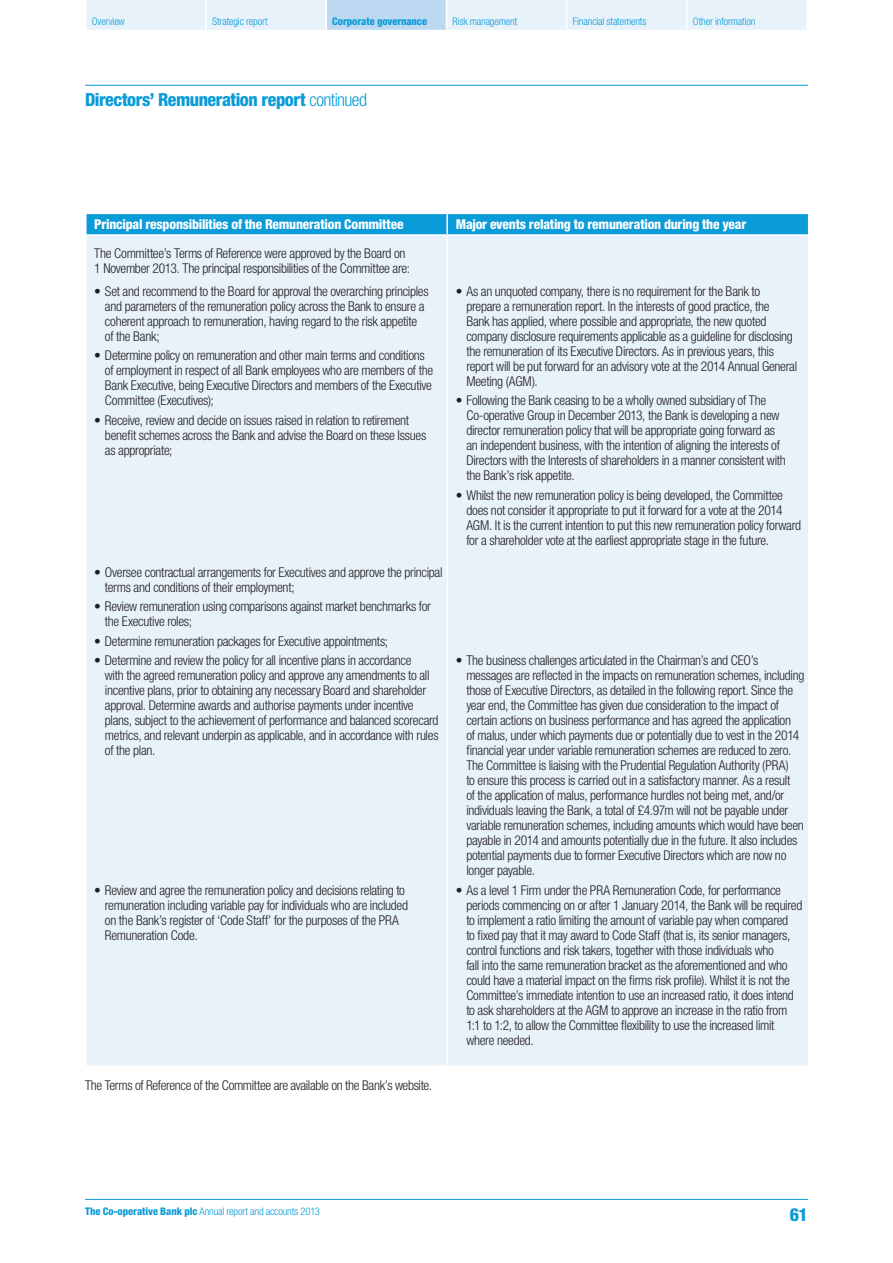
<style>
.page{position:relative;width:893px;height:1263px;background:#fff}
.page>*{position:absolute;margin:0;border:0;box-sizing:border-box;transform-origin:0 0}
.t1{font:800 condensed 18px "Helvetica Neue LT Std";letter-spacing:-.025em;color:#0a9bd9}
.t2{font:300 condensed 13.5px/15px "Helvetica Neue LT Std";letter-spacing:-.02em;color:#231f20}
.t3{font:800 condensed 13.5px "Helvetica Neue LT Std";letter-spacing:-.015em;color:#fff}
.t4{font:300 condensed 10.5px "Helvetica Neue LT Std";letter-spacing:-.01em;color:#0a9bd9}
.t5{font:800 condensed 10.5px "Helvetica Neue LT Std";letter-spacing:-.005em;color:#0a9bd9}
.s1{font-weight:300}
.s2{font-weight:800}
</style>
<div class="page">
<hr style="left:85px;top:1199px;width:723px;height:1px;background:#0a9bd9">
<hr style="left:85px;top:85px;width:723px;height:1px;background:#0a9bd9">
<div style="left:87px;top:0;width:719px;height:30px;background:#e8f2fa"></div>
<div style="left:326px;top:0;width:120px;height:31px;background:#bcd9f1"></div>
<hr style="left:205px;top:0;width:2px;height:30px;background:#fff">
<hr style="left:325px;top:0;width:2px;height:30px;background:#fff">
<hr style="left:446px;top:0;width:1px;height:30px;background:#fff">
<hr style="left:566px;top:0;width:1px;height:30px;background:#fff">
<hr style="left:686px;top:0;width:2px;height:30px;background:#fff">
<hr style="left:326px;top:30px;width:120px;height:1px;background:#fff">
<div style="left:87px;top:236px;width:721px;height:829px;background:#e8f2fa"></div>
<hr style="left:446px;top:236px;width:2px;height:321px;background:#fff">
<hr style="left:446px;top:557px;width:2px;height:89px;background:#fff">
<hr style="left:446px;top:646px;width:2px;height:229px;background:#fff">
<hr style="left:446px;top:875px;width:2px;height:190px;background:#fff">
<svg style="left:86px;top:213px;width:723px;height:21px;background:#18a0db"></svg>
<p class="t4" style="left:92px;top:15px;width:35px">Overview</p>
<p class="t4" style="left:212px;top:15px;width:57px">Strategic report</p>
<p class="t5" style="left:332px;top:14px;width:96px">Corporate governance</p>
<p class="t4" style="left:452px;top:15px;width:66px">Risk management</p>
<p class="t4" style="left:573px;top:15px;width:75px">Financial statements</p>
<p class="t4" style="left:693px;top:15px;width:64px">Other information</p>
<h1 class="t1" style="left:85px;top:89px;width:284px">Directors’ Remuneration report <span class="s1">continued</span></h1>
<p class="t3" style="left:94px;top:216px;width:311px">Principal responsibilities of the Remuneration Committee</p>
<p class="t3" style="left:456px;top:216px;width:292px">Major events relating to remuneration during the year</p>
<p class="t2" style="left:94px;top:246px;width:317px">The Committee’s Terms of Reference were approved by the Board on<br>1 November 2013. The principal responsibilities of the Committee are:</p>
<p class="t2" style="left:105px;top:283px;width:325px;text-indent:-11px">• Set and recommend to the Board for approval the overarching principles and parameters of the remuneration policy across the Bank to ensure a coherent approach to remuneration, having regard to the risk appetite of the Bank;</p>
<p class="t2" style="left:105px;top:348px;width:330px;text-indent:-11px">• Determine policy on remuneration and other main terms and conditions of employment in respect of all Bank employees who are members of the Bank Executive, being Executive Directors and members of the Executive Committee (Executives);</p>
<p class="t2" style="left:105px;top:412px;width:323px;text-indent:-11px">• Receive, review and decide on issues raised in relation to retirement benefit schemes across the Bank and advise the Board on these Issues as appropriate;</p>
<p class="t2" style="left:466px;top:283px;width:332px;text-indent:-11px">• As an unquoted company, there is no requirement for the Bank to prepare a remuneration report. In the interests of good practice, the<br>Bank has applied, where possible and appropriate, the new quoted company disclosure requirements applicable as a guideline for disclosing the remuneration of its Executive Directors. As in previous years, this report will be put forward for an advisory vote at the 2014 Annual General Meeting (AGM).</p>
<p class="t2" style="left:466px;top:393px;width:321px;text-indent:-11px">• Following the Bank ceasing to be a wholly owned subsidiary of The Co-operative Group in December 2013, the Bank is developing a new director remuneration policy that will be appropriate going forward as an independent business, with the intention of aligning the interests of Directors with the Interests of shareholders in a manner consistent with the Bank’s risk appetite.</p>
<p class="t2" style="left:466px;top:487px;width:336px;text-indent:-11px">• Whilst the new remuneration policy is being developed, the Committee does not consider it appropriate to put it forward for a vote at the 2014<br>AGM. It is the current intention to put this new remuneration policy forward for a shareholder vote at the earliest appropriate stage in the future.</p>
<p class="t2" style="left:105px;top:564px;width:339px;text-indent:-11px">• Oversee contractual arrangements for Executives and approve the principal terms and conditions of their employment;</p>
<p class="t2" style="left:105px;top:599px;width:328px;text-indent:-11px">• Review remuneration using comparisons against market benchmarks for the Executive roles;</p>
<p class="t2" style="left:94px;top:633px;width:295px">• Determine remuneration packages for Executive appointments;</p>
<p class="t2" style="left:105px;top:653px;width:335px;text-indent:-11px">• Determine and review the policy for all incentive plans in accordance<br>with the agreed remuneration policy and approve any amendments to all incentive plans, prior to obtaining any necessary Board and shareholder approval. Determine awards and authorise payments under incentive plans, subject to the achievement of performance and balanced scorecard metrics, and relevant underpin as applicable, and in accordance with rules of the plan.</p>
<p class="t2" style="left:466px;top:653px;width:340px;text-indent:-11px">• The business challenges articulated in the Chairman’s and CEO’s messages are reflected in the impacts on remuneration schemes, including those of Executive Directors, as detailed in the following report. Since the year end, the Committee has given due consideration to the impact of certain actions on business performance and has agreed the application<br>of malus, under which payments due or potentially due to vest in the 2014 financial year under variable remuneration schemes are reduced to zero.<br>The Committee is liaising with the Prudential Regulation Authority (PRA)<br>to ensure this process is carried out in a satisfactory manner. As a result<br>of the application of malus, performance hurdles not being met, and/or individuals leaving the Bank, a total of £4.97m will not be payable under variable remuneration schemes, including amounts which would have been payable in 2014 and amounts potentially due in the future. It also includes potential payments due to former Executive Directors which are now no longer payable.</p>
<p class="t2" style="left:105px;top:882px;width:305px;text-indent:-11px">• Review and agree the remuneration policy and decisions relating to remuneration including variable pay for individuals who are included on the Bank’s register of ‘Code Staff’ for the purposes of the PRA Remuneration Code.</p>
<p class="t2" style="left:466px;top:882px;width:337px;text-indent:-11px">• As a level 1 Firm under the PRA Remuneration Code, for performance periods commencing on or after 1 January 2014, the Bank will be required to implement a ratio limiting the amount of variable pay when compared<br>to fixed pay that it may award to Code Staff (that is, its senior managers, control functions and risk takers, together with those individuals who<br>fall into the same remuneration bracket as the aforementioned and who could have a material impact on the firms risk profile). Whilst it is not the Committee’s immediate intention to use an increased ratio, it does intend to ask shareholders at the AGM to approve an increase in the ratio from 1:1 to 1:2, to allow the Committee flexibility to use the increased limit where needed.</p>
<p class="t2" style="left:85px;top:1078px;width:349px">The Terms of Reference of the Committee are available on the Bank’s website.</p>
<p class="t4" style="left:85px;top:1205px;width:236px"><span class="s2">The Co-operative Bank plc</span> Annual report and accounts 2013</p>
<h1 class="t1" style="left:790px;top:1203px;width:19px">61</h1>
</div>
